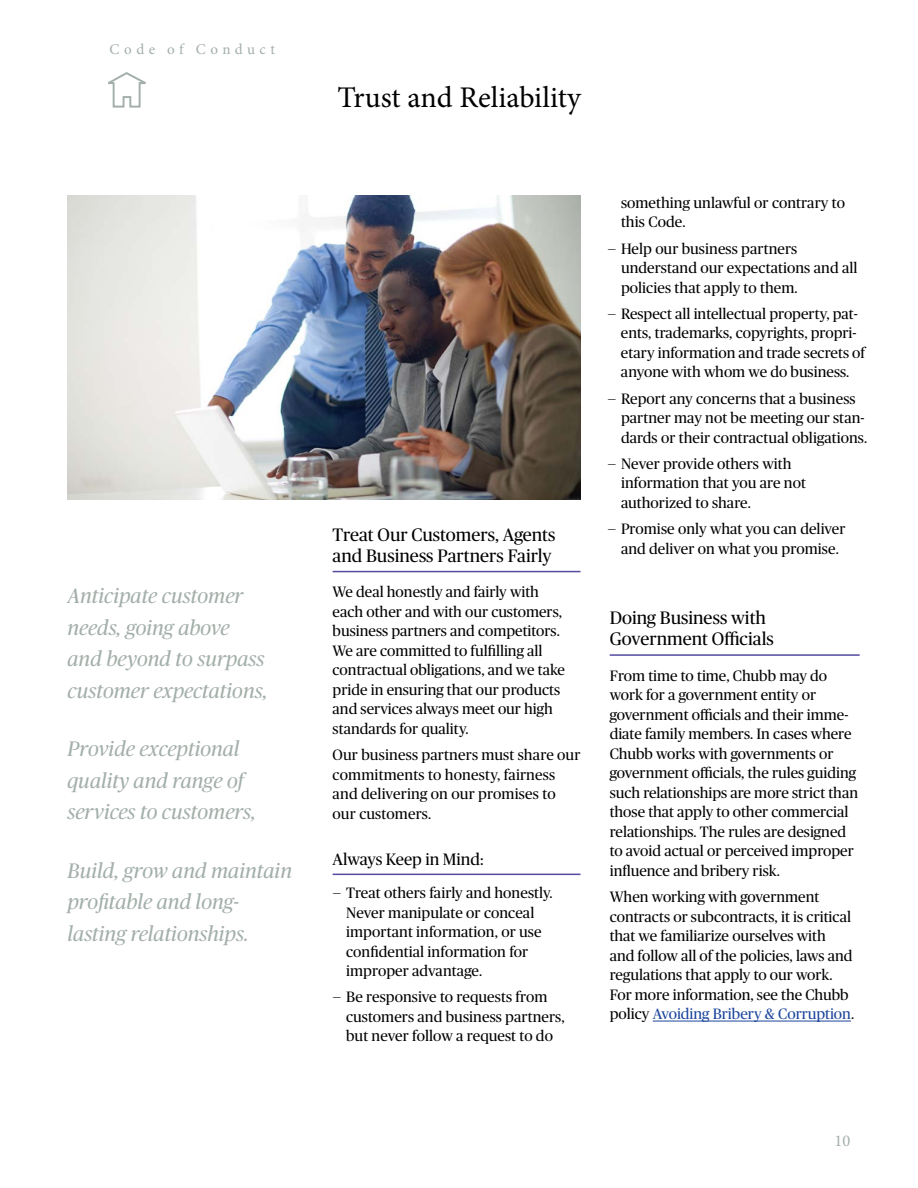
<style>
.page{position:relative;width:918px;height:1188px;background:#fff}
.page>*{position:absolute;margin:0;border:0;box-sizing:border-box;transform-origin:0 0}
.Section_Heading_-_Ch{font:30px "Minion Pro";letter-spacing:-.005em;color:#000}
.Pull_Out_Quote{font:italic 21px/31.5px "Chubb Publico";color:#a3afa9}
.Heading_Purple{font:18px/21px "Chubb Publico";color:#000}
.Always_Keep_In_Mind{font:16.5px "Chubb Publico";color:#000}
.t1{font:16.5px "Minion Pro";color:#a3afa9}
.TEXT{font:15px/19.5px "Chubb Publico";color:#000}
.Bullet_-_Chubb{font:15px/19.5px "Chubb Publico";letter-spacing:.005em;color:#000}
.t2{font:15px "Minion Pro";letter-spacing:.295em;color:#a3afa9}
.s1{color:#1b449c}
</style>
<div class="page">
<svg style="left:108px;top:72px;width:38px;height:36px"></svg>
<hr style="left:333px;top:571px;width:247px;height:1px;background:#544a9f">
<hr style="left:333px;top:874px;width:247px;height:1px;background:#544a9f">
<img style="left:68px;top:196px;width:512px;height:304px">
<hr style="left:610px;top:654px;width:250px;height:2px;background:#544a9f">
<hr style="left:653px;top:1021px;width:198px;height:1px;background:#1b449c">
<p class="t2" style="left:110px;top:39px;width:167px">Code of Conduct</p>
<p class="Pull_Out_Quote" style="left:68px;top:579px;width:201px">Anticipate customer needs, going above and beyond to surpass customer expectations,</p>
<p class="Pull_Out_Quote" style="left:68px;top:732px;width:190px">Provide exceptional quality and range of services to customers,</p>
<p class="Pull_Out_Quote" style="left:68px;top:854px;width:226px">Build, grow and maintain profitable and long&shy;lasting relationships.</p>
<p class="Section_Heading_-_Ch" style="left:338px;top:78px;width:245px">Trust and Reliability</p>
<p class="Heading_Purple" style="left:333px;top:523px;width:225px">Treat Our Customers, Agents and Business Partners Fairly</p>
<p class="TEXT" style="left:333px;top:582px;width:234px">We deal honestly and fairly with each other and with our customers, business partners and competitors.<br>We are committed to fulfilling all contractual obligations, and we take pride in ensuring that our products and services always meet our high standards for quality.</p>
<p class="TEXT" style="left:333px;top:744px;width:249px">Our business partners must share our commitments to honesty, fairness and delivering on our promises to our customers.</p>
<p class="Always_Keep_In_Mind" style="left:333px;top:848px;width:153px">Always Keep in Mind:</p>
<p class="Bullet_-_Chubb" style="left:346px;top:882px;width:208px;text-indent:-14px">— Treat others fairly and honestly.<br>Never manipulate or conceal important information, or use confidential information for improper advantage.</p>
<p class="Bullet_-_Chubb" style="left:346px;top:987px;width:220px;text-indent:-14px">— Be responsive to requests from customers and business partners, but never follow a request to do</p>
<p class="Bullet_-_Chubb" style="left:621px;top:192px;width:225px">something unlawful or contrary to this Code.</p>
<p class="Bullet_-_Chubb" style="left:621px;top:238px;width:238px;text-indent:-14px">— Help our business partners understand our expectations and all policies that apply to them.</p>
<p class="Bullet_-_Chubb" style="left:621px;top:303px;width:246px;text-indent:-13px">— Respect all intellectual property, pat&shy;ents, trademarks, copyrights, propri&shy;etary information and trade secrets of anyone with whom we do business.</p>
<p class="Bullet_-_Chubb" style="left:621px;top:388px;width:248px;text-indent:-14px">— Report any concerns that a business partner may not be meeting our stan&shy;dards or their contractual obligations.</p>
<p class="Bullet_-_Chubb" style="left:621px;top:453px;width:186px;text-indent:-14px">— Never provide others with information that you are not authorized to share.</p>
<p class="Bullet_-_Chubb" style="left:608px;top:518px;width:240px;text-align:center">— Promise only what you can deliver and deliver on what you promise.</p>
<p class="Heading_Purple" style="left:610px;top:607px;width:166px">Doing Business with<br>Government Officials</p>
<p class="TEXT" style="left:610px;top:665px;width:250px">From time to time, Chubb may do work for a government entity or government officials and their imme&shy;diate family members. In cases where Chubb works with governments or government officials, the rules guiding such relationships are more strict than those that apply to other commercial relationships. The rules are designed to avoid actual or perceived improper influence and bribery risk.</p>
<p class="TEXT" style="left:610px;top:886px;width:246px">When working with government contracts or subcontracts, it is critical that we familiarize ourselves with and follow all of the policies, laws and regulations that apply to our work.<br>For more information, see the Chubb policy <span class="s1">Avoiding Bribery &amp; Corruption</span>.</p>
<p class="t1" style="left:835px;top:1130px;width:17px">10</p>
</div>
